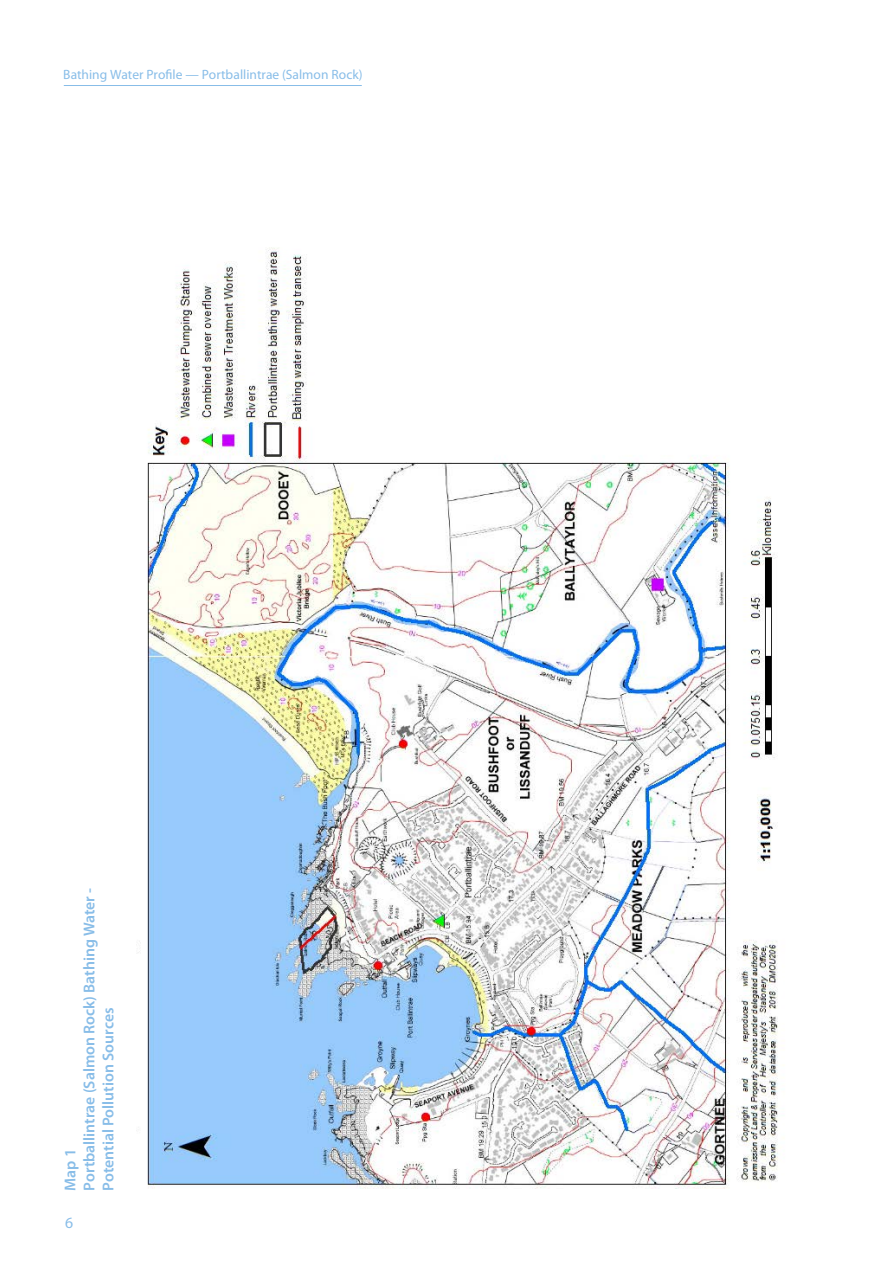
<style>
.page{position:relative;width:893px;height:1263px;background:#fff}
.page>*{position:absolute;margin:0;border:0;box-sizing:border-box;transform-origin:0 0}
.t1{font:600 15.75px/18.9px "Myriad Pro";color:#88bde8}
.t2{font:15.75px "Myriad Pro";color:#88bde8}
.t3{font:13.5px "Myriad Pro";color:#88bde8}
</style>
<div class="page">
<hr style="left:64px;top:85px;width:298px;height:1px;background:#88bde8">
<img style="left:138px;top:247px;width:640px;height:941px">
<p class="t3" style="left:63px;top:66px;width:301px">Bathing Water Profile — Portballintrae (Salmon Rock)</p>
<p class="t1" style="left:60px;top:1191px;width:304px;rotate:-90deg">Map 1<br>Portballintrae (Salmon Rock) Bathing Water -<br>Potential Pollution Sources</p>
<p class="t2" style="left:65px;top:1213px;width:10px">6</p>
</div>
